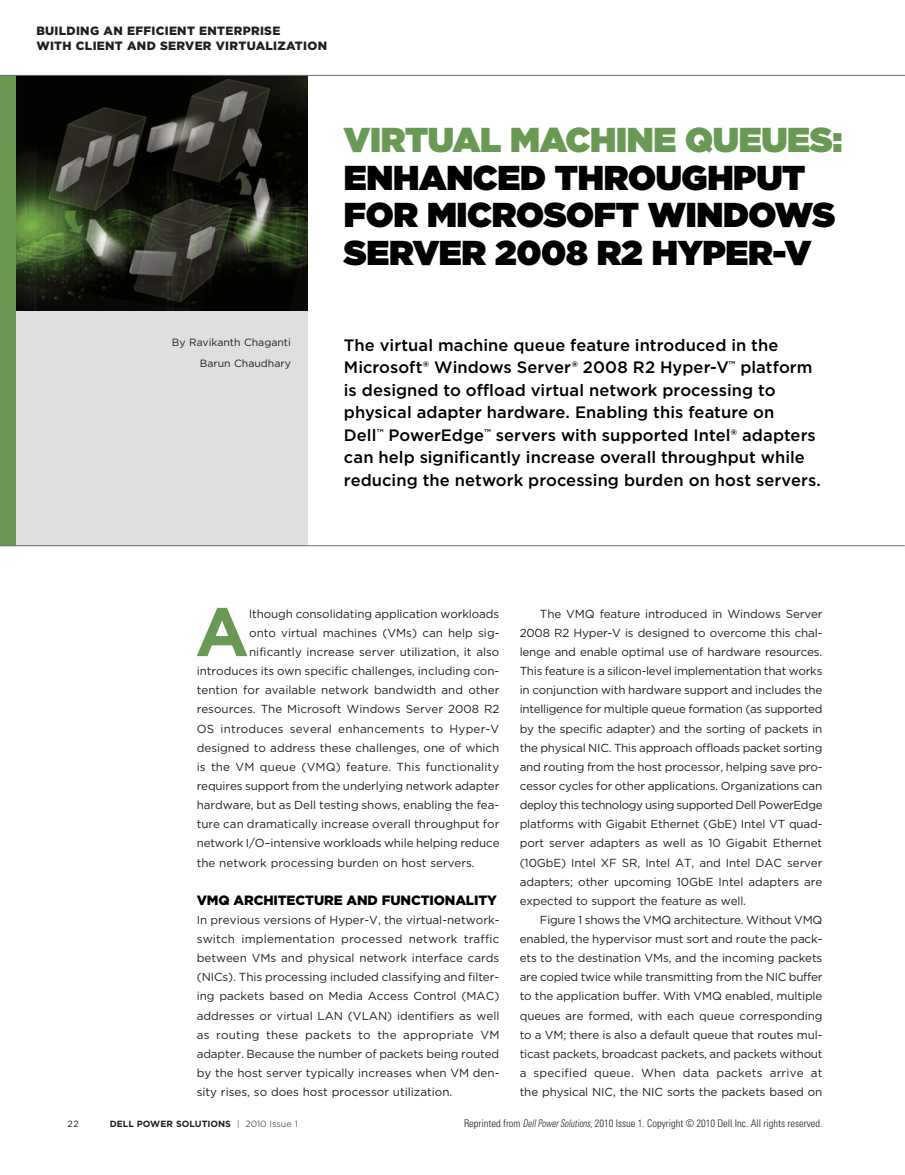
<style>
.page{position:relative;width:905px;height:1175px;background:#fff}
.page>*{position:absolute;margin:0;border:0;box-sizing:border-box;transform-origin:0 0}
.t1{font:700 68.4px "Gotham";color:#699a54}
.t2{font:900 34.5px/37.5px "Gotham";letter-spacing:-.01em;color:#000}
.t3{font:900 34.5px "Gotham";letter-spacing:-.01em;color:#699a54}
.t4{font:500 16.5px/22.5px "Gotham";letter-spacing:.005em;color:#000}
.t5{font:900 13.5px "Gotham";letter-spacing:-.01em;color:#000}
.t6{font:900 12px/15px "Gotham";letter-spacing:.025em;color:#231f20}
.t7{font:11.7px/19px "Gotham";color:#231f20;text-align:justify}
.t8{font:300 condensed 10.5px "Univers LT Std";color:#231f20}
.t9{font:10.5px/21px "Gotham";color:#231f20;text-align:right}
.t10{font:700 9px "Gotham";color:#231f20}
.t11{font:9px "Gotham";color:#231f20}
.s1{font-weight:300}
.s2{font-style:italic}
</style>
<div class="page">
<div style="left:0;top:289px;width:307px;height:257px;background:#dedfdf"></div>
<img style="left:15px;top:76px;width:292px;height:235px">
<div style="left:0;top:75px;width:15px;height:471px;background:#699a54"></div>
<hr style="left:0;top:545px;width:904px;height:1px;background:#696c74">
<hr style="left:0;top:75px;width:904px;height:1px;background:#696c74">
<p class="t6" style="left:36px;top:23px;width:292px">BUILDING AN EFFICIENT ENTERPRISE<br>WITH CLIENT AND SERVER VIRTUALIZATION</p>
<p class="t9" style="left:172px;top:331px;width:120px">By Ravikanth Chaganti<br>Barun Chaudhary</p>
<h2 class="t3" style="left:344px;top:115px;width:500px">VIRTUAL MACHINE QUEUES:</h2>
<h2 class="t2" style="left:344px;top:158px;width:493px">ENHANCED THROUGHPUT<br>FOR MICROSOFT WINDOWS<br>SERVER 2008 R2 HYPER-V</h2>
<p class="t4" style="left:344px;top:333px;width:478px">The virtual machine queue feature introduced in the Microsoft® Windows Server® 2008 R2 Hyper-V<sup>™</sup> platform is designed to offload virtual network processing to physical adapter hardware. Enabling this feature on<br>Dell<sup>™</sup> PowerEdge<sup>™</sup> servers with supported Intel® adapters can help significantly increase overall throughput while reducing the network processing burden on host servers.</p>
<h1 class="t1" style="left:195px;top:586px;width:56px">A</h1>
<p class="t7" style="left:249px;top:604px;width:252px">lthough consolidating application workloads</p>
<p class="t7" style="left:249px;top:623px;width:252px">onto virtual machines (VMs) can help sig-</p>
<p class="t7" style="left:249px;top:642px;width:252px">nificantly increase server utilization, it also</p>
<p class="t7" style="left:197px;top:661px;width:304px">introduces its own specific challenges, including con-</p>
<p class="t7" style="left:197px;top:680px;width:304px">tention for available network bandwidth and other</p>
<p class="t7" style="left:197px;top:699px;width:304px">resources. The Microsoft Windows Server 2008 R2</p>
<p class="t7" style="left:197px;top:718px;width:304px">OS introduces several enhancements to Hyper-V</p>
<p class="t7" style="left:197px;top:738px;width:304px">designed to address these challenges, one of which</p>
<p class="t7" style="left:197px;top:757px;width:304px">is the VM queue (VMQ) feature. This functionality</p>
<p class="t7" style="left:197px;top:776px;width:304px">requires support from the underlying network adapter</p>
<p class="t7" style="left:197px;top:795px;width:304px">hardware, but as Dell testing shows, enabling the fea-</p>
<p class="t7" style="left:197px;top:814px;width:304px">ture can dramatically increase overall throughput for</p>
<p class="t7" style="left:197px;top:833px;width:304px">network I/O–intensive workloads while helping reduce</p>
<p class="t7" style="left:197px;top:852px;width:279px">the network processing burden on host servers.</p>
<p class="t5" style="left:197px;top:890px;width:302px">VMQ ARCHITECTURE AND FUNCTIONALITY</p>
<p class="t7" style="left:197px;top:910px;width:304px">In previous versions of Hyper-V, the virtual-network&shy;switch implementation processed network traffic between VMs and physical network interface cards (NICs). This processing included classifying and filter&shy;ing packets based on Media Access Control (MAC) addresses or virtual LAN (VLAN) identifiers as well as routing these packets to the appropriate VM adapter. Because the number of packets being routed by the host server typically increases when VM den&shy;sity rises, so does host processor utilization.</p>
<p class="t7" style="left:519px;top:604px;width:304px;text-indent:20px">The VMQ feature introduced in Windows Server 2008 R2 Hyper-V is designed to overcome this chal&shy;lenge and enable optimal use of hardware resources.<br>This feature is a silicon-level implementation that works in conjunction with hardware support and includes the intelligence for multiple queue formation (as supported by the specific adapter) and the sorting of packets in the physical NIC. This approach offloads packet sorting and routing from the host processor, helping save pro&shy;cessor cycles for other applications. Organizations can deploy this technology using supported Dell PowerEdge platforms with Gigabit Ethernet (GbE) Intel VT quad&shy;port server adapters as well as 10 Gigabit Ethernet (10GbE) Intel XF SR, Intel AT, and Intel DAC server adapters; other upcoming 10GbE Intel adapters are expected to support the feature as well.</p>
<p class="t7" style="left:519px;top:910px;width:304px;text-indent:20px">Figure 1 shows the VMQ architecture. Without VMQ enabled, the hypervisor must sort and route the pack&shy;ets to the destination VMs, and the incoming packets are copied twice while transmitting from the NIC buffer to the application buffer. With VMQ enabled, multiple queues are formed, with each queue corresponding to a VM; there is also a default queue that routes mul&shy;ticast packets, broadcast packets, and packets without a specified queue. When data packets arrive at the physical NIC, the NIC sorts the packets based on</p>
<p class="t11" style="left:67px;top:1118px;width:13px">22</p>
<p class="t10" style="left:110px;top:1117px;width:189px">DELL POWER SOLUTIONS <span class="s1">| 2010 Issue 1</span></p>
<p class="t8" style="left:464px;top:1117px;width:360px">Reprinted from <span class="s2">Dell Power Solutions,</span> 2010 Issue 1. Copyright © 2010 Dell Inc. All rights reserved.</p>
</div>
